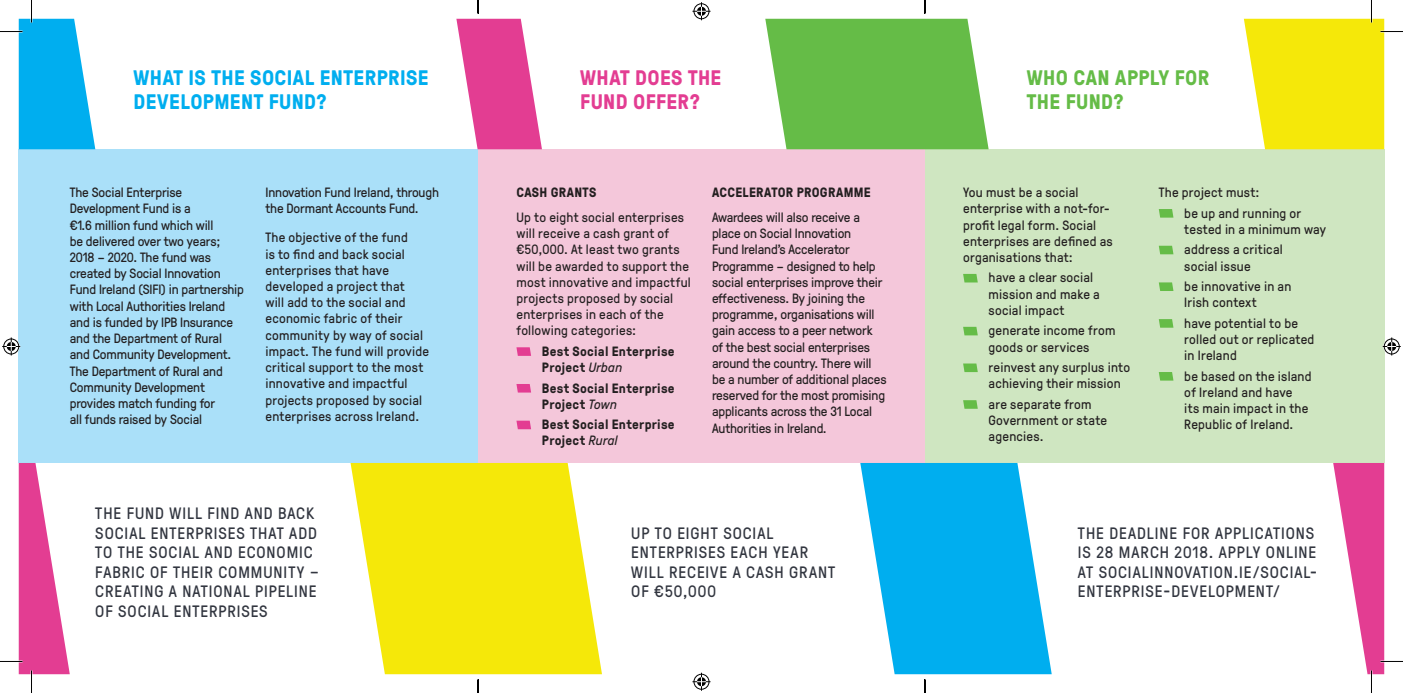
<style>
.page{position:relative;width:1403px;height:693px;background:#fff}
.page>*{position:absolute;margin:0;border:0;box-sizing:border-box;transform-origin:0 0}
.t1{font:700 21px/24px "Pressura";letter-spacing:.02em;color:#00aeef}
.t2{font:700 21px/24px "Pressura";letter-spacing:.02em;color:#65bc47}
.t3{font:700 21px/24px "Pressura";letter-spacing:.015em;color:#e33d92}
.t4{font:16.5px/19.5px "Pressura";letter-spacing:.055em;color:#323640}
.t5{font:13.5px/16.2px "Pressura";letter-spacing:.01em;color:#231f20}
.t6{font:13.5px/16.2px "Pressura";letter-spacing:-.01em;color:#231f20}
.t7{font:700 13.5px/16.2px "Pressura";letter-spacing:.02em;color:#231f20}
.s1{font-weight:400;font-style:italic}
</style>
<div class="page">
<div style="left:19px;top:149px;width:459px;height:314px;background:#aae0f9"></div>
<div style="left:478px;top:149px;width:446px;height:314px;background:#f4c7da"></div>
<div style="left:924px;top:149px;width:460px;height:314px;background:#cfe6c1"></div>
<svg style="left:350px;top:463px;width:252px;height:211px;background:#f6eb2b"></svg>
<svg style="left:860px;top:463px;width:191px;height:211px;fill:#00aeef"></svg>
<svg style="left:516px;top:347px;width:15px;height:9px"></svg>
<svg style="left:516px;top:384px;width:15px;height:8px"></svg>
<svg style="left:516px;top:420px;width:15px;height:9px"></svg>
<svg style="left:963px;top:274px;width:14px;height:8px"></svg>
<svg style="left:963px;top:326px;width:14px;height:9px"></svg>
<svg style="left:963px;top:363px;width:14px;height:9px"></svg>
<svg style="left:963px;top:400px;width:14px;height:8px"></svg>
<svg style="left:1158px;top:209px;width:15px;height:8px"></svg>
<svg style="left:1158px;top:245px;width:15px;height:9px"></svg>
<svg style="left:1158px;top:282px;width:15px;height:9px"></svg>
<svg style="left:1158px;top:319px;width:15px;height:8px"></svg>
<svg style="left:1158px;top:372px;width:15px;height:8px"></svg>
<svg style="left:0;top:0;width:95px;height:149px"></svg>
<svg style="left:0;top:463px;width:70px;height:229px"></svg>
<svg style="left:1244px;top:0;width:158px;height:149px"></svg>
<svg style="left:1333px;top:463px;width:69px;height:229px"></svg>
<svg style="left:692px;top:2px;width:18px;height:18px"></svg>
<svg style="left:692px;top:672px;width:18px;height:18px"></svg>
<svg style="left:2px;top:337px;width:18px;height:18px"></svg>
<svg style="left:1382px;top:337px;width:18px;height:18px"></svg>
<svg style="left:456px;top:0;width:86px;height:149px"></svg>
<svg style="left:477px;top:679px;width:2px;height:13px"></svg>
<svg style="left:765px;top:0;width:223px;height:149px"></svg>
<svg style="left:924px;top:679px;width:1px;height:13px"></svg>
<h1 class="t1" style="left:134px;top:64px;width:296px">WHAT IS THE SOCIAL ENTERPRISE<br>DEVELOPMENT FUND?</h1>
<h1 class="t3" style="left:580px;top:64px;width:143px">WHAT DOES THE<br>FUND OFFER?</h1>
<h1 class="t2" style="left:1026px;top:64px;width:184px">WHO CAN APPLY FOR<br>THE FUND?</h1>
<p class="t6" style="left:70px;top:183px;width:176px">The Social Enterprise<br>Development Fund is a<br>€1.6 million fund which will<br>be delivered over two years;<br>2018 – 2020. The fund was created by Social Innovation<br>Fund Ireland (SIFI) in partnership with Local Authorities Ireland and is funded by IPB Insurance and the Department of Rural and Community Development.<br>The Department of Rural and<br>Community Development provides match funding for<br>all funds raised by Social</p>
<p class="t6" style="left:265px;top:183px;width:175px">Innovation Fund Ireland, through the Dormant Accounts Fund.</p>
<p class="t5" style="left:265px;top:229px;width:165px">The objective of the fund<br>is to find and back social enterprises that have developed a project that<br>will add to the social and economic fabric of their community by way of social impact. The fund will provide critical support to the most innovative and impactful projects proposed by social enterprises across Ireland.</p>
<p class="t4" style="left:95px;top:502px;width:225px">THE FUND WILL FIND AND BACK<br>SOCIAL ENTERPRISES THAT ADD<br>TO THE SOCIAL AND ECONOMIC<br>FABRIC OF THEIR COMMUNITY –<br>CREATING A NATIONAL PIPELINE<br>OF SOCIAL ENTERPRISES</p>
<p class="t7" style="left:516px;top:184px;width:82px">CASH GRANTS</p>
<p class="t5" style="left:516px;top:208px;width:176px">Up to eight social enterprises will receive a cash grant of €50,000. At least two grants will be awarded to support the most innovative and impactful projects proposed by social enterprises in each of the following categories:</p>
<p class="t7" style="left:542px;top:342px;width:134px">Best Social Enterprise<br>Project <span class="s1">Urban</span></p>
<p class="t7" style="left:542px;top:379px;width:134px">Best Social Enterprise<br>Project <span class="s1">Town</span></p>
<p class="t7" style="left:542px;top:415px;width:134px">Best Social Enterprise<br>Project <span class="s1">Rural</span></p>
<p class="t7" style="left:712px;top:184px;width:160px">ACCELERATOR PROGRAMME</p>
<p class="t6" style="left:712px;top:208px;width:176px">Awardees will also receive a place on Social Innovation<br>Fund Ireland’s Accelerator<br>Programme – designed to help social enterprises improve their effectiveness. By joining the programme, organisations will gain access to a peer network of the best social enterprises around the country. There will be a number of additional places reserved for the most promising applicants across the 31 Local<br>Authorities in Ireland.</p>
<p class="t5" style="left:963px;top:183px;width:151px">You must be a social enterprise with a not-for&shy;profit legal form. Social enterprises are defined as organisations that:</p>
<p class="t5" style="left:988px;top:269px;width:113px">have a clear social mission and make a social impact</p>
<p class="t5" style="left:988px;top:321px;width:128px">generate income from goods or services</p>
<p class="t5" style="left:988px;top:358px;width:143px">reinvest any surplus into achieving their mission</p>
<p class="t5" style="left:988px;top:395px;width:120px">are separate from<br>Government or state agencies.</p>
<p class="t5" style="left:1184px;top:181px;width:118px;line-height:20.4px;text-indent:-26px">The project must:<br>be up and running or</p>
<p class="t5" style="left:1184px;top:218px;width:143px;line-height:20.4px">tested in a minimum way address a critical</p>
<p class="t5" style="left:1184px;top:255px;width:109px;line-height:20.4px">social issue<br>be innovative in an</p>
<p class="t5" style="left:1184px;top:291px;width:115px;line-height:20.4px">Irish context<br>have potential to be</p>
<p class="t5" style="left:1184px;top:330px;width:132px">rolled out or replicated in Ireland</p>
<p class="t5" style="left:1184px;top:367px;width:129px">be based on the island of Ireland and have<br>its main impact in the<br>Republic of Ireland.</p>
<p class="t4" style="left:631px;top:522px;width:205px">UP TO EIGHT SOCIAL<br>ENTERPRISES EACH YEAR<br>WILL RECEIVE A CASH GRANT<br>OF €50,000</p>
<p class="t4" style="left:1077px;top:522px;width:241px">THE DEADLINE FOR APPLICATIONS<br>IS 28 MARCH 2018. APPLY ONLINE<br>AT SOCIALINNOVATION.IE/SOCIAL-<br>ENTERPRISE-DEVELOPMENT/</p>
</div>
